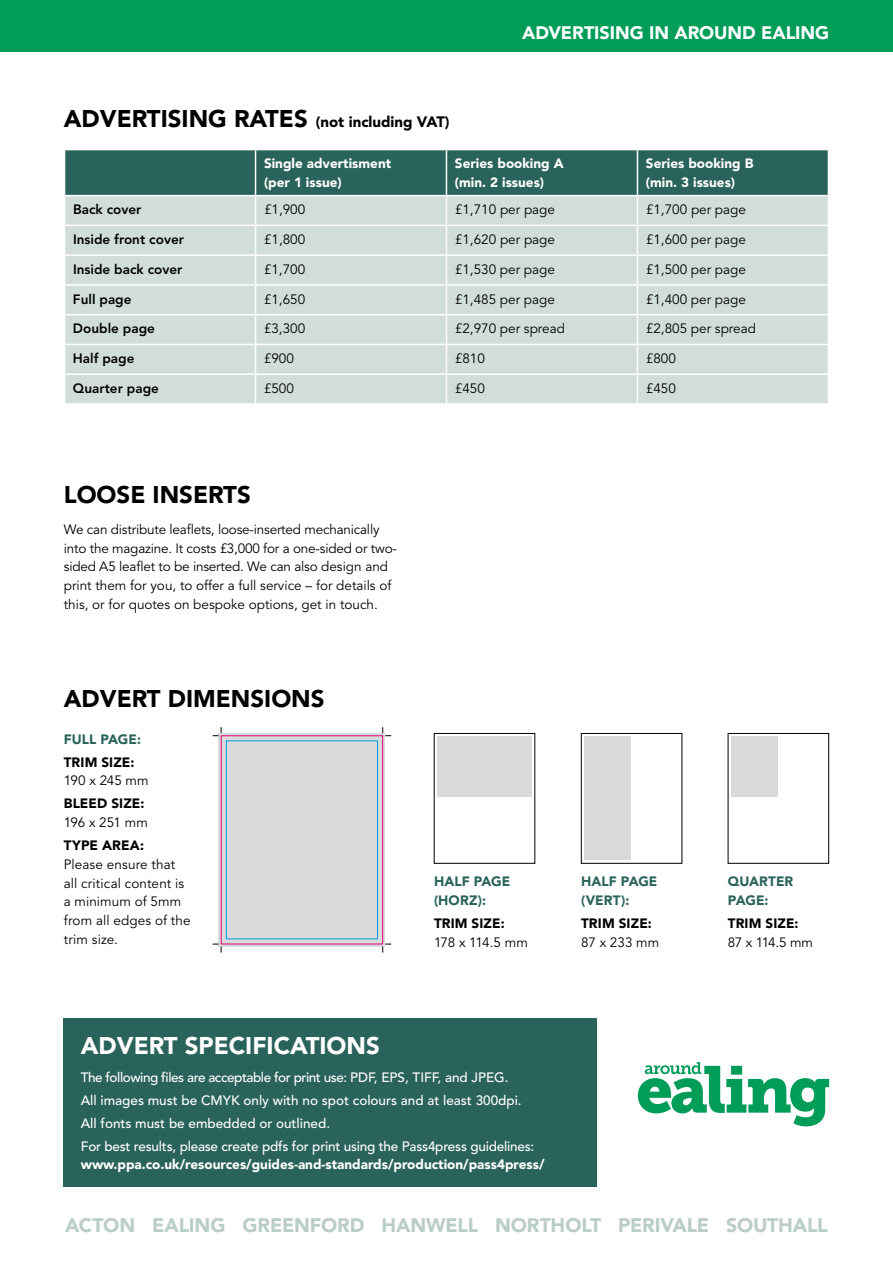
<style>
.page{position:relative;width:893px;height:1263px;background:#fff}
.page>*{position:absolute;margin:0;border:0;box-sizing:border-box;transform-origin:0 0}
.t1{font:900 24px "Avenir";color:#000}
.t2{font:900 24px "Avenir";color:#fff}
.t3{font:900 19.5px "Avenir";letter-spacing:-.01em;color:#bbcdc9}
.t4{font:900 18px "Avenir";letter-spacing:-.005em;color:#fff}
.t5{font:900 15px "Avenir";color:#000}
.t6{font:13.5px/18.8px "Avenir";color:#000}
.t7{font:500 13.5px/23px "Avenir";letter-spacing:-.015em;color:#fff}
.t8{font:900 13.5px/18.8px "Avenir";color:#fff}
.t9{font:800 13.5px "Avenir";color:#000}
.t10{font:900 13.5px "Avenir";letter-spacing:.01em;color:#000}
.t11{font:900 13.5px/18.8px "Avenir";letter-spacing:.005em;color:#2a635b}
.s1{font-size:24px}
</style>
<div class="page">
<svg style="left:64px;top:150px;width:765px;height:253px;background:#b6c9c6"></svg>
<div style="left:64px;top:1018px;width:533px;height:168px;background:#2a635b"></div>
<div style="left:0;top:0;width:893px;height:51px;background:#009d58"></div>
<div style="left:437px;top:736px;width:95px;height:61px;background:#d9dada"></div>
<div style="left:728px;top:733px;width:101px;height:130px;border:1px solid #000"></div>
<div style="left:731px;top:736px;width:46px;height:61px;background:#d9dada"></div>
<div style="left:581px;top:733px;width:101px;height:130px;border:1px solid #000"></div>
<div style="left:584px;top:736px;width:46px;height:124px;background:#d9dada"></div>
<div style="left:219px;top:733px;width:166px;height:214px;background:#d9dada"></div>
<div style="left:226px;top:740px;width:152px;height:199px;border:1px solid #009ee3"></div>
<svg style="left:213px;top:727px;width:9px;height:9px"></svg>
<svg style="left:382px;top:727px;width:9px;height:9px"></svg>
<svg style="left:213px;top:944px;width:9px;height:8px"></svg>
<svg style="left:382px;top:944px;width:9px;height:8px"></svg>
<svg style="left:638px;top:1062px;width:191px;height:64px"></svg>
<h3 class="t4" style="left:522px;top:22px;width:309px">ADVERTISING IN AROUND EALING</h3>
<p class="t5" style="left:64px;top:113px;width:387px"><span class="s1">ADVERTISING RATES</span> (not including VAT)</p>
<p class="t8" style="left:264px;top:154px;width:129px">Single advertisment (per 1 issue)</p>
<p class="t8" style="left:455px;top:154px;width:110px">Series booking A (min. 2 issues)</p>
<p class="t8" style="left:646px;top:154px;width:109px">Series booking B (min. 3 issues)</p>
<p class="t9" style="left:73px;top:202px;width:70px">Back cover</p>
<p class="t6" style="left:264px;top:201px;width:43px">£1,900</p>
<p class="t6" style="left:455px;top:201px;width:102px">£1,710 per page</p>
<p class="t6" style="left:646px;top:201px;width:102px">£1,700 per page</p>
<p class="t9" style="left:73px;top:231px;width:112px">Inside front cover</p>
<p class="t6" style="left:264px;top:231px;width:43px">£1,800</p>
<p class="t6" style="left:455px;top:231px;width:102px">£1,620 per page</p>
<p class="t6" style="left:646px;top:231px;width:102px">£1,600 per page</p>
<p class="t9" style="left:73px;top:261px;width:111px">Inside back cover</p>
<p class="t6" style="left:264px;top:260px;width:43px">£1,700</p>
<p class="t6" style="left:455px;top:260px;width:102px">£1,530 per page</p>
<p class="t6" style="left:646px;top:260px;width:102px">£1,500 per page</p>
<p class="t9" style="left:73px;top:291px;width:60px">Full page</p>
<p class="t6" style="left:264px;top:290px;width:43px">£1,650</p>
<p class="t6" style="left:455px;top:290px;width:102px">£1,485 per page</p>
<p class="t6" style="left:646px;top:290px;width:102px">£1,400 per page</p>
<p class="t9" style="left:73px;top:321px;width:83px">Double page</p>
<p class="t6" style="left:264px;top:320px;width:43px">£3,300</p>
<p class="t6" style="left:455px;top:320px;width:112px">£2,970 per spread</p>
<p class="t6" style="left:646px;top:320px;width:112px">£2,805 per spread</p>
<p class="t9" style="left:73px;top:351px;width:63px">Half page</p>
<p class="t6" style="left:264px;top:350px;width:32px">£900</p>
<p class="t6" style="left:455px;top:350px;width:32px">£810</p>
<p class="t6" style="left:646px;top:350px;width:32px">£800</p>
<p class="t9" style="left:73px;top:380px;width:88px">Quarter page</p>
<p class="t6" style="left:264px;top:379px;width:32px">£500</p>
<p class="t6" style="left:455px;top:379px;width:32px">£450</p>
<p class="t6" style="left:646px;top:379px;width:32px">£450</p>
<h1 class="t1" style="left:64px;top:480px;width:189px">LOOSE INSERTS</h1>
<p class="t6" style="left:64px;top:520px;width:335px">We can distribute leaflets, loose-inserted mechanically into the magazine. It costs £3,000 for a one-sided or two&shy;sided A5 leaflet to be inserted. We can also design and print them for you, to offer a full service – for details of this, or for quotes on bespoke options, get in touch.</p>
<h1 class="t1" style="left:64px;top:684px;width:262px">ADVERT DIMENSIONS</h1>
<p class="t11" style="left:64px;top:729px;width:79px">FULL PAGE:</p>
<p class="t10" style="left:64px;top:754px;width:72px">TRIM SIZE:</p>
<p class="t6" style="left:64px;top:772px;width:87px">190 x 245 mm</p>
<p class="t10" style="left:64px;top:795px;width:82px">BLEED SIZE:</p>
<p class="t6" style="left:64px;top:813px;width:86px">196 x 251 mm</p>
<p class="t10" style="left:64px;top:837px;width:82px">TYPE AREA:</p>
<p class="t6" style="left:64px;top:855px;width:128px">Please ensure that all critical content is a minimum of 5mm from all edges of the trim size.</p>
<p class="t11" style="left:434px;top:872px;width:78px">HALF PAGE (HORZ):</p>
<p class="t10" style="left:434px;top:915px;width:72px">TRIM SIZE:</p>
<p class="t6" style="left:434px;top:933px;width:95px">178 x 114.5 mm</p>
<h1 class="t2" style="left:81px;top:1031px;width:301px">ADVERT SPECIFICATIONS</h1>
<p class="t7" style="left:81px;top:1066px;width:455px">The following files are acceptable for print use: PDF, EPS, TIFF, and JPEG.<br>All images must be CMYK only with no spot colours and at least 300dpi.<br>All fonts must be embedded or outlined.<br>For best results, please create pdfs for print using the Pass4press guidelines:</p>
<p class="t8" style="left:81px;top:1155px;width:465px">www.ppa.co.uk/resources/guides-and-standards/production/pass4press/</p>
<p class="t11" style="left:581px;top:872px;width:78px">HALF PAGE (VERT):</p>
<p class="t10" style="left:581px;top:915px;width:72px">TRIM SIZE:</p>
<p class="t6" style="left:581px;top:933px;width:80px">87 x 233 mm</p>
<p class="t11" style="left:728px;top:872px;width:67px">QUARTER<br>PAGE:</p>
<p class="t10" style="left:728px;top:915px;width:72px">TRIM SIZE:</p>
<p class="t6" style="left:728px;top:933px;width:87px">87 x 114.5 mm</p>
<h2 class="t3" style="left:65px;top:1213px;width:764px">ACTON EALING GREENFORD HANWELL NORTHOLT PERIVALE SOUTHALL</h2>
</div>
